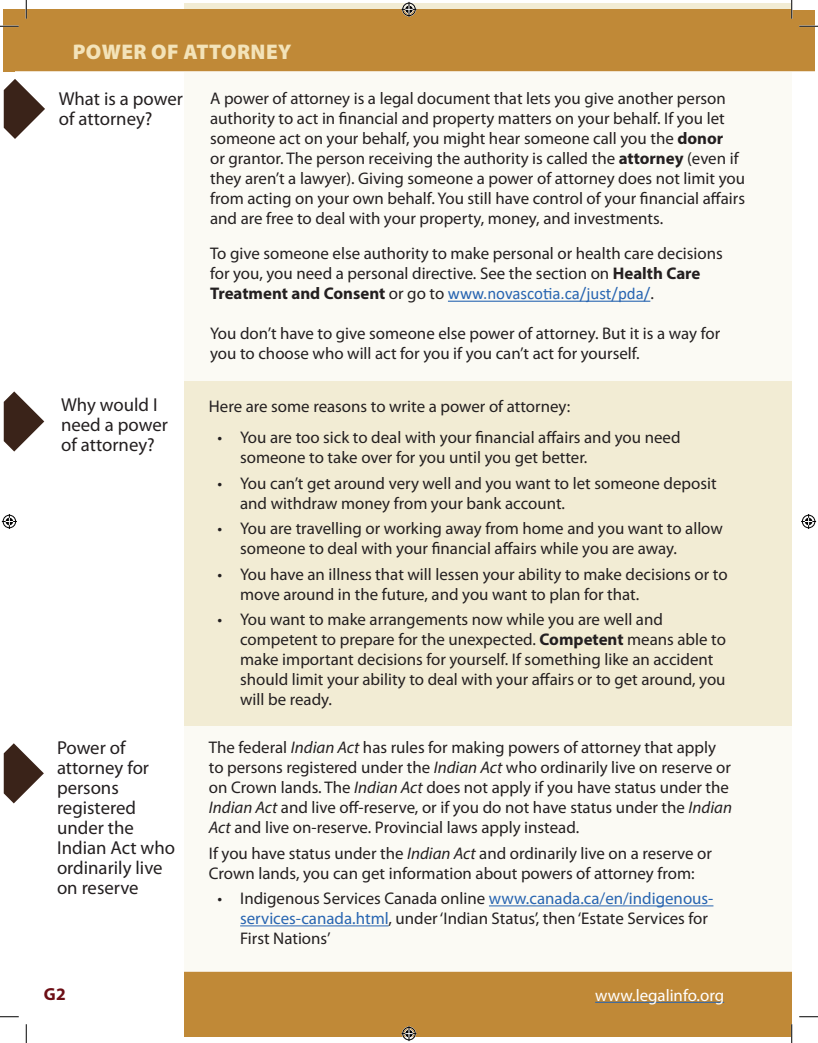
<style>
.page{position:relative;width:818px;height:1043px;background:#fff}
.page>*{position:absolute;margin:0;border:0;box-sizing:border-box;transform-origin:0 0}
.t1{font:900 21.25px "Myriad Pro";letter-spacing:.02em;color:#f3e3b9}
.t2{font:18.75px/20px "Myriad Pro";color:#231f20}
.t3{font:700 17.5px "Myriad Pro";color:#6c0e15}
.Paragraph_Style_1{font:16.88px/20px "Myriad Pro";color:#231f20}
.Tab_1{font:16.88px/20px "Myriad Pro";color:#231f20}
.t4{font:16.88px "Myriad Pro";color:#fff}
.s1{font-weight:700}
.s2{font-family:"Calibri";color:#2865b1}
.s3{font-style:italic}
.s4{color:#2865b1}
</style>
<div class="page">
<div style="left:184px;top:4px;width:607px;height:1012px;background:#f2ecd4"></div>
<div style="left:4px;top:9px;width:787px;height:62px;background:#c08937"></div>
<div style="left:184px;top:971px;width:607px;height:65px;background:#c08937"></div>
<hr style="left:595px;top:1001px;width:129px;height:1px;background:#2865b1">
<div style="left:791px;top:10px;width:23px;height:61px;background:#c08937"></div>
<div style="left:15px;top:71px;width:776px;height:309px;background:#fbfaf4"></div>
<svg style="left:4px;top:79px;width:41px;height:60px"></svg>
<div style="left:26px;top:726px;width:765px;height:245px;background:#fbfaf4"></div>
<svg style="left:4px;top:391px;width:40px;height:60px"></svg>
<hr style="left:448px;top:301px;width:202px;height:1px;background:#2865b1">
<svg style="left:4px;top:743px;width:40px;height:60px"></svg>
<hr style="left:489px;top:905px;width:224px;height:1px;background:#2865b1">
<hr style="left:240px;top:925px;width:148px;height:1px;background:#2865b1">
<svg style="left:0;top:25px;width:19px;height:2px"></svg>
<svg style="left:799px;top:25px;width:19px;height:2px"></svg>
<svg style="left:0;top:1016px;width:19px;height:1px"></svg>
<svg style="left:799px;top:1016px;width:19px;height:1px"></svg>
<svg style="left:25px;top:0;width:2px;height:19px"></svg>
<svg style="left:25px;top:1024px;width:2px;height:18px"></svg>
<svg style="left:790px;top:0;width:2px;height:19px"></svg>
<svg style="left:790px;top:1024px;width:2px;height:18px"></svg>
<svg style="left:401px;top:2px;width:15px;height:15px"></svg>
<svg style="left:401px;top:1026px;width:15px;height:15px"></svg>
<svg style="left:2px;top:514px;width:15px;height:15px"></svg>
<svg style="left:801px;top:514px;width:15px;height:15px"></svg>
<p class="t1" style="left:73px;top:40px;width:220px">POWER OF ATTORNEY</p>
<p class="t2" style="left:59px;top:88px;width:126px">What is a power of attorney?</p>
<p class="Paragraph_Style_1" style="left:210px;top:88px;width:536px">A power of attorney is a legal document that lets you give another person authority to act in financial and property matters on your behalf. If you let someone act on your behalf, you might hear someone call you the <span class="s1">donor<br></span>or grantor. The person receiving the authority is called the <span class="s1">attorney</span> (even if they aren’t a lawyer). Giving someone a power of attorney does not limit you from acting on your own behalf. You still have control of your financial affairs and are free to deal with your property, money, and investments.</p>
<p class="Paragraph_Style_1" style="left:210px;top:243px;width:514px">To give someone else authority to make personal or health care decisions for you, you need a personal directive. See the section on <span class="s1">Health Care<br>Treatment and Consent</span> or go to <span class="s2">www.novascotia.ca/just/pda/</span>.</p>
<p class="Paragraph_Style_1" style="left:210px;top:323px;width:511px">You don’t have to give someone else power of attorney. But it is a way for you to choose who will act for you if you can’t act for yourself.</p>
<p class="t2" style="left:61px;top:394px;width:108px">Why would I need a power of attorney?</p>
<p class="t2" style="left:57px;top:737px;width:70px">Power of</p>
<p class="t2" style="left:57px;top:757px;width:94px">attorney for persons</p>
<p class="t2" style="left:57px;top:797px;width:80px">registered</p>
<p class="t2" style="left:57px;top:817px;width:78px">under the</p>
<p class="t2" style="left:57px;top:837px;width:120px">Indian Act who ordinarily live on reserve</p>
<p class="t3" style="left:44px;top:982px;width:23px">G2</p>
<p class="Paragraph_Style_1" style="left:209px;top:395px;width:363px">Here are some reasons to write a power of attorney:</p>
<p class="Paragraph_Style_1" style="left:240px;top:427px;width:442px;text-indent:-22px">• You are too sick to deal with your financial affairs and you need someone to take over for you until you get better.</p>
<p class="Paragraph_Style_1" style="left:240px;top:472px;width:478px;text-indent:-22px">• You can’t get around very well and you want to let someone deposit and withdraw money from your bank account.</p>
<p class="Paragraph_Style_1" style="left:240px;top:518px;width:484px;text-indent:-22px">• You are travelling or working away from home and you want to allow someone to deal with your financial affairs while you are away.</p>
<p class="Paragraph_Style_1" style="left:240px;top:564px;width:489px;text-indent:-22px">• You have an illness that will lessen your ability to make decisions or to move around in the future, and you want to plan for that.</p>
<p class="Paragraph_Style_1" style="left:240px;top:609px;width:487px;text-indent:-22px">• You want to make arrangements now while you are well and competent to prepare for the unexpected. <span class="s1">Competent</span> means able to make important decisions for yourself. If something like an accident should limit your ability to deal with your affairs or to get around, you will be ready.</p>
<p class="Tab_1" style="left:209px;top:737px;width:524px">The federal <span class="s3">Indian Act</span> has rules for making powers of attorney that apply to persons registered under the <span class="s3">Indian Act</span> who ordinarily live on reserve or on Crown lands. The <span class="s3">Indian Act</span> does not apply if you have status under the <span class="s3">Indian Act</span> and live off-reserve, or if you do not have status under the <span class="s3">Indian Act</span> and live on-reserve. Provincial laws apply instead.</p>
<p class="Tab_1" style="left:209px;top:842px;width:504px">If you have status under the <span class="s3">Indian Act</span> and ordinarily live on a reserve or<br>Crown lands, you can get information about powers of attorney from:</p>
<p class="Paragraph_Style_1" style="left:240px;top:888px;width:475px;text-indent:-22px">• Indigenous Services Canada online <span class="s4">www.canada.ca/en/indigenous&shy;services-canada.html</span>, under ‘Indian Status’, then ‘Estate Services for<br>First Nations’</p>
<p class="t4" style="left:595px;top:984px;width:130px">www.legalinfo.org</p>
</div>
